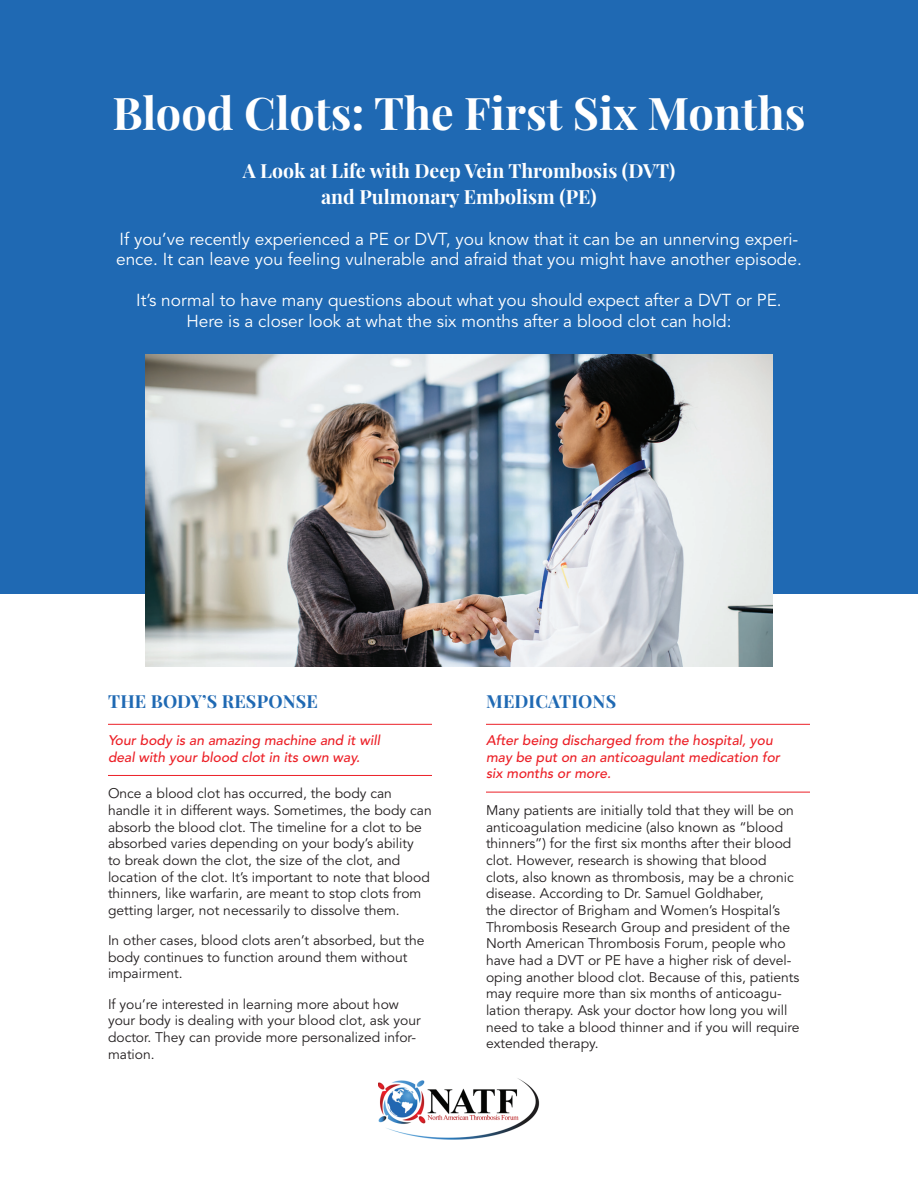
<style>
.page{position:relative;width:918px;height:1188px;background:#fff}
.page>*{position:absolute;margin:0;border:0;box-sizing:border-box;transform-origin:0 0}
.t1{font:700 45px "Playfair Display";color:#fff}
.t2{font:700 19.5px/25.5px "Playfair Display";color:#fff;text-align:center}
.t3{font:700 18px "Playfair Display";letter-spacing:.01em;color:#1f69b3}
.t4{font:17.25px/20.7px "Avenir LT Std";color:#fff}
.t5{font:13.8px/16.6px "Avenir LT Std";color:#231f20}
.t6{font:italic 500 13.8px/16.6px "Avenir LT Std";color:#ec2027}
</style>
<div class="page">
<div style="left:0;top:0;width:918px;height:594px;background:#1f69b3"></div>
<hr style="left:108px;top:724px;width:324px;height:1px;background:#ec2027">
<hr style="left:108px;top:775px;width:324px;height:1px;background:#ec2027">
<hr style="left:486px;top:724px;width:324px;height:1px;background:#ec2027">
<hr style="left:486px;top:792px;width:324px;height:1px;background:#ec2027">
<img style="left:378px;top:1078px;width:162px;height:62px">
<img style="left:146px;top:354px;width:626px;height:313px">
<h1 class="t1" style="left:113px;top:84px;width:694px">Blood Clots: The First Six Months</h1>
<h2 class="t2" style="left:243px;top:158px;width:434px">A Look at Life with Deep Vein Thrombosis (DVT) and Pulmonary Embolism (PE)</h2>
<p class="t4" style="left:116px;top:229px;width:687px">If you’ve recently experienced a PE or DVT, you know that it can be an unnerving experi&shy;ence. It can leave you feeling vulnerable and afraid that you might have another episode.</p>
<p class="t4" style="left:136px;top:290px;width:647px;text-align:center">It’s normal to have many questions about what you should expect after a DVT or PE.<br>Here is a closer look at what the six months after a blood clot can hold:</p>
<h3 class="t3" style="left:108px;top:690px;width:211px">THE BODY’S RESPONSE</h3>
<p class="t6" style="left:108px;top:732px;width:274px">Your body is an amazing machine and it will deal with your blood clot in its own way.</p>
<p class="t5" style="left:108px;top:786px;width:325px">Once a blood clot has occurred, the body can handle it in different ways. Sometimes, the body can absorb the blood clot. The timeline for a clot to be absorbed varies depending on your body’s ability<br>to break down the clot, the size of the clot, and location of the clot. It’s important to note that blood thinners, like warfarin, are meant to stop clots from getting larger, not necessarily to dissolve them.</p>
<p class="t5" style="left:108px;top:932px;width:318px">In other cases, blood clots aren’t absorbed, but the body continues to function around them without impairment.</p>
<p class="t5" style="left:108px;top:996px;width:314px">If you’re interested in learning more about how your body is dealing with your blood clot, ask your doctor. They can provide more personalized infor&shy;mation.</p>
<h3 class="t3" style="left:486px;top:690px;width:132px">MEDICATIONS</h3>
<p class="t6" style="left:486px;top:732px;width:296px">After being discharged from the hospital, you may be put on an anticoagulant medication for six months or more.</p>
<p class="t5" style="left:486px;top:802px;width:315px">Many patients are initially told that they will be on anticoagulation medicine (also known as “blood thinners”) for the first six months after their blood clot. However, research is showing that blood clots, also known as thrombosis, may be a chronic disease. According to Dr. Samuel Goldhaber,<br>the director of Brigham and Women’s Hospital’s Thrombosis Research Group and president of the North American Thrombosis Forum, people who have had a DVT or PE have a higher risk of devel&shy;oping another blood clot. Because of this, patients may require more than six months of anticoagu&shy;lation therapy. Ask your doctor how long you will need to take a blood thinner and if you will require extended therapy.</p>
</div>
